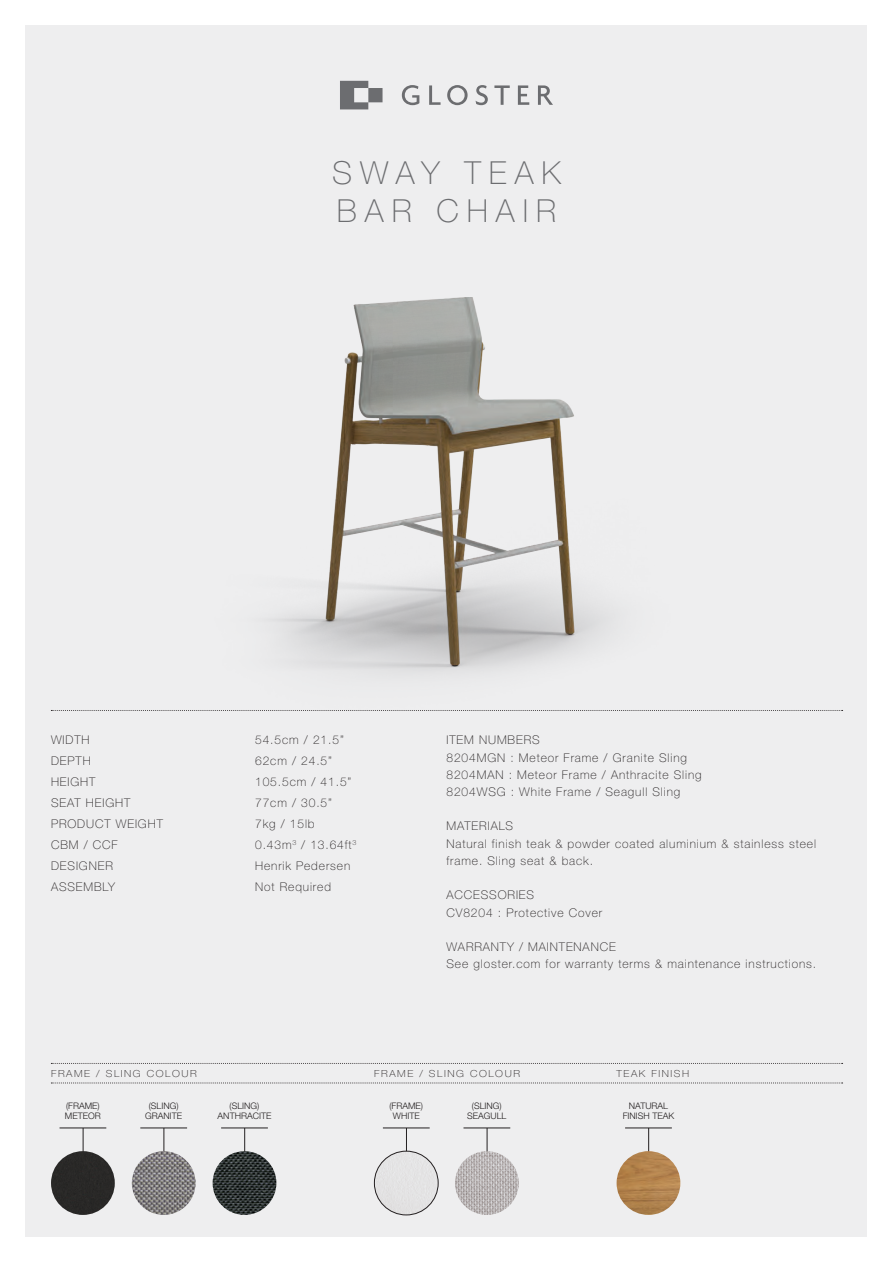
<style>
.page{position:relative;width:893px;height:1263px;background:#fff}
.page>*{position:absolute;margin:0;border:0;box-sizing:border-box;transform-origin:0 0}
.t1{font:100 31.8px "Helvetica Neue LT Pro";letter-spacing:.25em;color:#6c6d70}
.t2{font:100 12px/17.2px "Helvetica Neue LT Pro";letter-spacing:.075em;color:#231f20}
.t3{font:100 9.75px "Helvetica Neue LT Pro";letter-spacing:.15em;color:#231f20;scale:1.08 1}
.t4{font:300 9px/10.8px "Helvetica Neue LT Pro";color:#231f20;text-align:center}
</style>
<div class="page">
<div style="left:26px;top:26px;width:841px;height:1211px;background:#eeeeef"></div>
<svg style="left:51px;top:1083px;width:792px;height:1px"></svg>
<svg style="left:51px;top:1063px;width:792px;height:1px"></svg>
<svg style="left:340px;top:81px;width:213px;height:28px"></svg>
<img style="left:268px;top:298px;width:344px;height:376px">
<svg style="left:51px;top:710px;width:792px;height:1px"></svg>
<hr style="left:463px;top:1128px;width:47px;height:1px;background:#231f20">
<svg style="left:487px;top:1128px;width:1px;height:23px"></svg>
<img style="left:455px;top:1151px;width:64px;height:64px;border-radius:32px">
<hr style="left:383px;top:1128px;width:47px;height:1px;background:#231f20">
<svg style="left:406px;top:1129px;width:1px;height:22px"></svg>
<div style="left:374px;top:1151px;width:64px;height:64px;background:#e3e3e3;border-radius:32px"></div>
<div style="left:374px;top:1151px;width:64px;height:64px;border:1px solid #231f20;border-radius:50%"></div>
<hr style="left:60px;top:1128px;width:46px;height:1px;background:#231f20">
<svg style="left:83px;top:1128px;width:1px;height:23px"></svg>
<div style="left:51px;top:1151px;width:64px;height:64px;background:#292827;border-radius:32px"></div>
<hr style="left:140px;top:1128px;width:47px;height:1px;background:#231f20">
<svg style="left:164px;top:1128px;width:1px;height:23px"></svg>
<img style="left:132px;top:1151px;width:64px;height:64px;border-radius:32px">
<hr style="left:221px;top:1128px;width:47px;height:1px;background:#231f20">
<svg style="left:244px;top:1128px;width:1px;height:23px"></svg>
<img style="left:213px;top:1151px;width:63px;height:64px;border-radius:32px">
<hr style="left:625px;top:1128px;width:47px;height:1px;background:#231f20">
<svg style="left:648px;top:1128px;width:1px;height:23px"></svg>
<img style="left:617px;top:1151px;width:63px;height:64px;border-radius:32px">
<p class="t1" style="left:332px;top:154px;width:230px">SWAY TEAK</p>
<p class="t1" style="left:337px;top:192px;width:221px">BAR CHAIR</p>
<p class="t2" style="left:51px;top:731px;width:40px">WIDTH</p>
<p class="t2" style="left:51px;top:752px;width:41px">DEPTH</p>
<p class="t2" style="left:51px;top:773px;width:46px">HEIGHT</p>
<p class="t2" style="left:51px;top:794px;width:81px">SEAT HEIGHT</p>
<p class="t2" style="left:51px;top:815px;width:113px">PRODUCT WEIGHT</p>
<p class="t2" style="left:51px;top:836px;width:68px">CBM / CCF</p>
<p class="t2" style="left:51px;top:857px;width:63px">DESIGNER</p>
<p class="t2" style="left:51px;top:878px;width:66px">ASSEMBLY</p>
<p class="t2" style="left:255px;top:731px;width:90px">54.5cm / 21.5”</p>
<p class="t2" style="left:255px;top:752px;width:78px">62cm / 24.5”</p>
<p class="t2" style="left:255px;top:773px;width:98px">105.5cm / 41.5”</p>
<p class="t2" style="left:255px;top:794px;width:78px">77cm / 30.5”</p>
<p class="t2" style="left:255px;top:815px;width:61px">7kg / 15lb</p>
<p class="t2" style="left:255px;top:836px;width:103px">0.43m<sup>3</sup> / 13.64ft<sup>3</sup></p>
<p class="t2" style="left:255px;top:857px;width:97px">Henrik Pedersen</p>
<p class="t2" style="left:255px;top:878px;width:77px">Not Required</p>
<p class="t2" style="left:446px;top:731px;width:95px">ITEM NUMBERS</p>
<p class="t2" style="left:446px;top:748px;width:242px">8204MGN : Meteor Frame / Granite Sling</p>
<p class="t2" style="left:446px;top:766px;width:257px">8204MAN : Meteor Frame / Anthracite Sling</p>
<p class="t2" style="left:446px;top:783px;width:235px">8204WSG : White Frame / Seagull Sling</p>
<p class="t2" style="left:446px;top:817px;width:68px">MATERIALS</p>
<p class="t2" style="left:446px;top:835px;width:371px">Natural finish teak &amp; powder coated aluminium &amp; stainless steel frame. Sling seat &amp; back.</p>
<p class="t2" style="left:446px;top:886px;width:89px">ACCESSORIES</p>
<p class="t2" style="left:446px;top:904px;width:157px">CV8204 : Protective Cover</p>
<p class="t2" style="left:446px;top:938px;width:171px">WARRANTY / MAINTENANCE</p>
<p class="t2" style="left:446px;top:955px;width:371px">See gloster.com for warranty terms &amp; maintenance instructions.</p>
<p class="t3" style="left:51px;top:1067px;width:136px">FRAME / SLING COLOUR</p>
<p class="t4" style="left:65px;top:1100px;width:37px;text-align:left">(FRAME)<br>METEOR</p>
<p class="t4" style="left:149px;top:1100px;width:31px">(SLING)</p>
<p class="t4" style="left:145px;top:1111px;width:39px">GRANITE</p>
<p class="t4" style="left:230px;top:1100px;width:31px">(SLING)</p>
<p class="t4" style="left:218px;top:1111px;width:55px">ANTHRACITE</p>
<p class="t3" style="left:374px;top:1067px;width:136px">FRAME / SLING COLOUR</p>
<p class="t4" style="left:472px;top:1100px;width:31px">(SLING)</p>
<p class="t4" style="left:467px;top:1111px;width:41px">SEAGULL</p>
<p class="t4" style="left:389px;top:1100px;width:35px">(FRAME)<br>WHITE</p>
<p class="t3" style="left:617px;top:1067px;width:69px">TEAK FINISH</p>
<p class="t4" style="left:629px;top:1100px;width:41px">NATURAL</p>
<p class="t4" style="left:623px;top:1111px;width:53px">FINISH TEAK</p>
</div>
